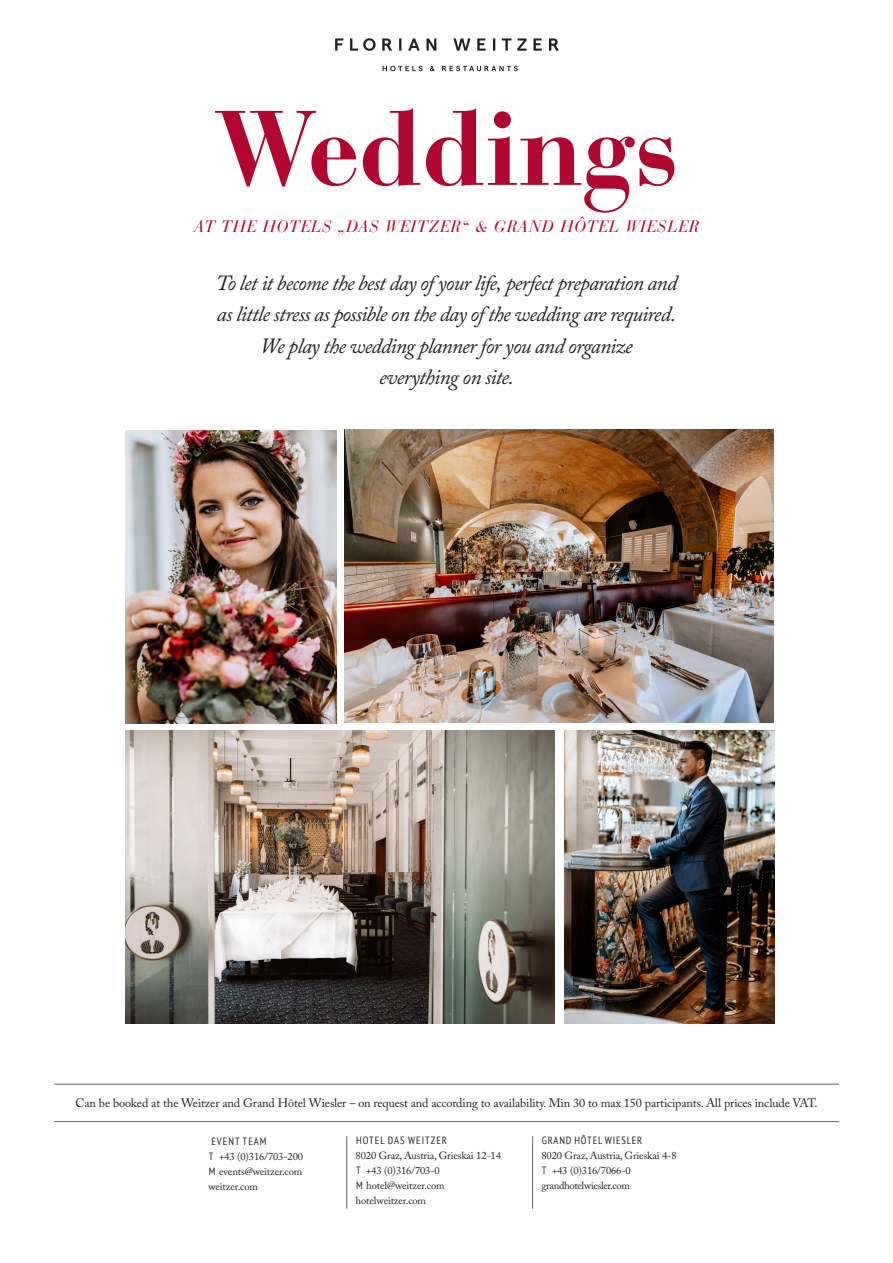
<style>
.page{position:relative;width:893px;height:1263px;background:#fff}
.page>*{position:absolute;margin:0;border:0;box-sizing:border-box;transform-origin:0 0}
.t1{font:700 105px "Bauer Bodoni Std";letter-spacing:-.01em;color:#b00630}
.t2{font:italic 21.45px/31.7px "Adobe Caslon Pro";letter-spacing:-.035em;color:#231f20;text-align:center}
.t3{font:italic 16.5px "Bauer Bodoni Std";letter-spacing:.06em;color:#b00630}
.t4{font:12.15px "Adobe Caslon Pro";letter-spacing:-.01em;color:#231f20}
.t5{font:10.5px "Adobe Caslon Pro";letter-spacing:-.01em;color:#231f20}
.t6{font:condensed 10.5px "PT Sans";letter-spacing:.1em;color:#231f20}
.t7{font:10.5px "Adobe Caslon Pro";letter-spacing:-.03em;color:#231f20}
.t8{font:condensed 10.5px "PT Sans";letter-spacing:.08em;color:#231f20}
.s1{font-family:"PT Sans";font-stretch:condensed}
</style>
<div class="page">
<hr style="left:54px;top:1084px;width:785px;height:1px;background:#636366">
<hr style="left:54px;top:1121px;width:785px;height:1px;background:#636366">
<img style="left:126px;top:431px;width:210px;height:292px">
<img style="left:565px;top:731px;width:210px;height:292px">
<img style="left:126px;top:731px;width:429px;height:293px">
<img style="left:344px;top:429px;width:429px;height:293px">
<svg style="left:335px;top:38px;width:224px;height:13px"></svg>
<svg style="left:383px;top:66px;width:135px;height:5px"></svg>
<hr style="left:346px;top:1136px;width:1px;height:73px;background:#636366">
<hr style="left:532px;top:1136px;width:1px;height:73px;background:#636366">
<p class="t1" style="left:213px;top:85px;width:469px">Weddings</p>
<p class="t3" style="left:194px;top:217px;width:506px">AT THE HOTELS „DAS WEITZER“ &amp; GRAND HÔTEL WIESLER</p>
<p class="t2" style="left:216px;top:266px;width:463px">To let it become the best day of your life, perfect preparation and as little stress as possible on the day of the wedding are required.<br>We play the wedding planner for you and organize<br>everything on site.</p>
<p class="t4" style="left:76px;top:1095px;width:744px">Can be booked at the Weitzer and Grand Hôtel Wiesler – on request and according to availability. Min 30 to max 150 participants. All prices include VAT.</p>
<p class="t6" style="left:211px;top:1134px;width:57px">EVENT TEAM</p>
<p class="t5" style="left:209px;top:1150px;width:96px"><span class="s1">T</span> +43 (0)316/703-200</p>
<p class="t5" style="left:209px;top:1165px;width:95px"><span class="s1">M</span> events@weitzer.com</p>
<p class="t5" style="left:208px;top:1180px;width:51px">weitzer.com</p>
<p class="t6" style="left:356px;top:1134px;width:92px">HOTEL DAS WEITZER</p>
<p class="t5" style="left:356px;top:1149px;width:147px">8020 Graz, Austria, Grieskai 12-14</p>
<p class="t5" style="left:356px;top:1164px;width:85px"><span class="s1">T</span> +43 (0)316/703-0</p>
<p class="t5" style="left:356px;top:1179px;width:90px"><span class="s1">M</span> hotel@weitzer.com</p>
<p class="t5" style="left:356px;top:1194px;width:72px">hotelweitzer.com</p>
<p class="t8" style="left:542px;top:1134px;width:102px">GRAND HÔTEL WIESLER</p>
<p class="t5" style="left:541px;top:1149px;width:137px">8020 Graz, Austria, Grieskai 4-8</p>
<p class="t5" style="left:542px;top:1164px;width:90px"><span class="s1">T</span> +43 (0)316/7066-0</p>
<p class="t7" style="left:541px;top:1179px;width:90px">grandhotelwiesler.com</p>
</div>
